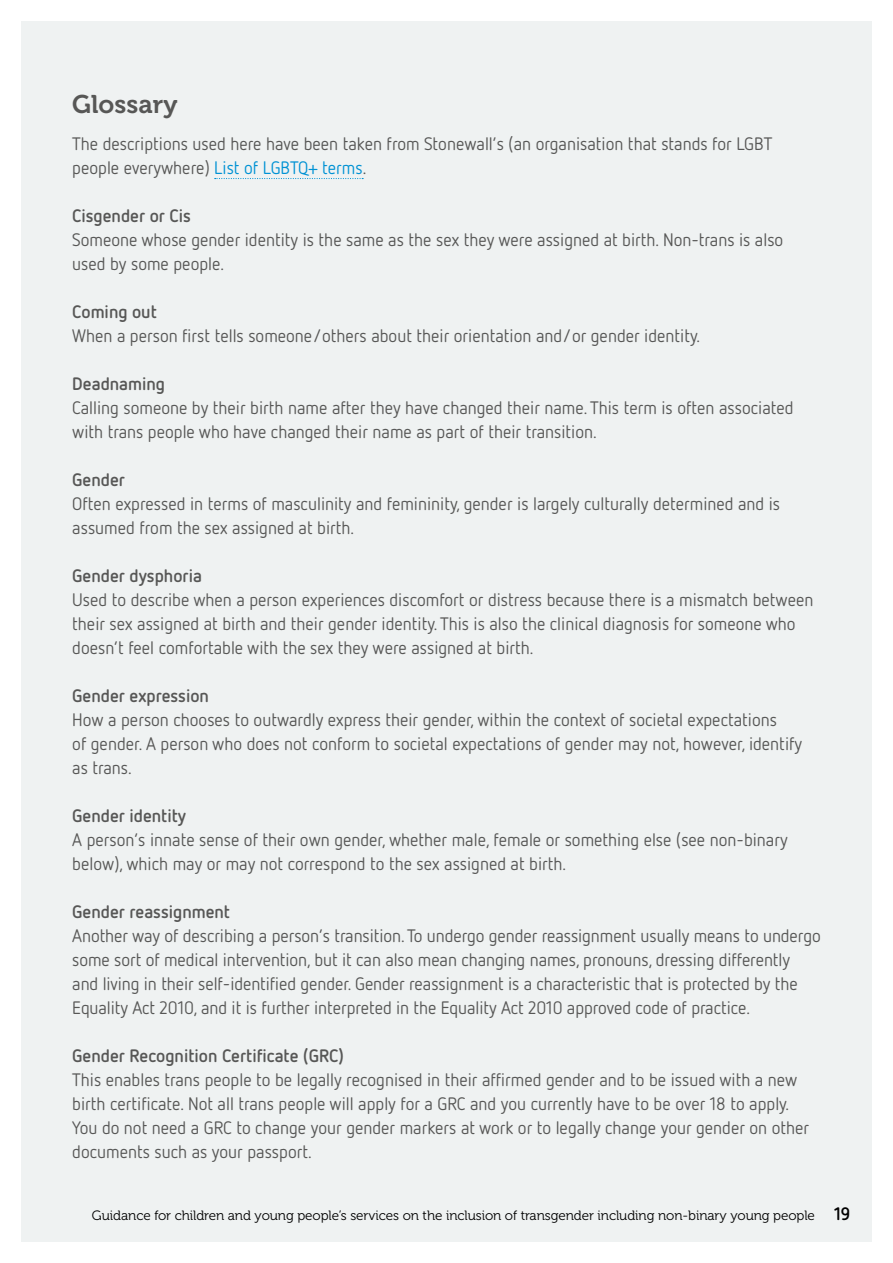
<style>
.page{position:relative;width:893px;height:1263px;background:#fff}
.page>*{position:absolute;margin:0;border:0;box-sizing:border-box;transform-origin:0 0}
.Subheading{font:25.5px "Museo 700";color:#575756}
.Body{font:18px/24px "Netto OT";color:#575756}
.Subheading_Netto_sm{font:700 18px "Netto OT";color:#575756}
.t1{font:13.5px "Museo 300";letter-spacing:-.005em;color:#000}
.s1{color:#0092d4}
.s2{font-family:"Netto OT";font-weight:700;font-size:18px}
</style>
<div class="page">
<div style="left:21px;top:21px;width:851px;height:1221px;background:#eff2f2"></div>
<svg style="left:215px;top:178px;width:148px;height:1px"></svg>
<p class="Subheading" style="left:72px;top:90px;width:107px">Glossary</p>
<p class="Body" style="left:72px;top:131px;width:701px">The descriptions used here have been taken from Stonewall’s (an organisation that stands for LGBT people everywhere) <span class="s1">List of LGBTQ+ terms</span>.</p>
<p class="Subheading_Netto_sm" style="left:72px;top:204px;width:120px">Cisgender or Cis</p>
<p class="Body" style="left:72px;top:227px;width:712px">Someone whose gender identity is the same as the sex they were assigned at birth. Non-trans is also used by some people.</p>
<p class="Subheading_Netto_sm" style="left:72px;top:300px;width:86px">Coming out</p>
<p class="Body" style="left:72px;top:323px;width:629px">When a person first tells someone/others about their orientation and/or gender identity.</p>
<p class="Subheading_Netto_sm" style="left:72px;top:372px;width:94px">Deadnaming</p>
<p class="Body" style="left:72px;top:395px;width:723px">Calling someone by their birth name after they have changed their name. This term is often associated with trans people who have changed their name as part of their transition.</p>
<p class="Subheading_Netto_sm" style="left:72px;top:468px;width:54px">Gender</p>
<p class="Body" style="left:72px;top:491px;width:709px">Often expressed in terms of masculinity and femininity, gender is largely culturally determined and is assumed from the sex assigned at birth.</p>
<p class="Subheading_Netto_sm" style="left:72px;top:564px;width:131px">Gender dysphoria</p>
<p class="Body" style="left:72px;top:587px;width:743px">Used to describe when a person experiences discomfort or distress because there is a mismatch between their sex assigned at birth and their gender identity. This is also the clinical diagnosis for someone who doesn’t feel comfortable with the sex they were assigned at birth.</p>
<p class="Subheading_Netto_sm" style="left:72px;top:684px;width:138px">Gender expression</p>
<p class="Body" style="left:72px;top:707px;width:731px">How a person chooses to outwardly express their gender, within the context of societal expectations<br>of gender. A person who does not conform to societal expectations of gender may not, however, identify as trans.</p>
<p class="Subheading_Netto_sm" style="left:72px;top:804px;width:115px">Gender identity</p>
<p class="Body" style="left:72px;top:827px;width:717px">A person’s innate sense of their own gender, whether male, female or something else (see non-binary below), which may or may not correspond to the sex assigned at birth.</p>
<p class="Subheading_Netto_sm" style="left:72px;top:900px;width:159px">Gender reassignment</p>
<p class="Body" style="left:72px;top:923px;width:750px">Another way of describing a person’s transition. To undergo gender reassignment usually means to undergo some sort of medical intervention, but it can also mean changing names, pronouns, dressing differently<br>and living in their self-identified gender. Gender reassignment is a characteristic that is protected by the Equality Act 2010, and it is further interpreted in the Equality Act 2010 approved code of practice.</p>
<p class="Subheading_Netto_sm" style="left:72px;top:1044px;width:273px">Gender Recognition Certificate (GRC)</p>
<p class="Body" style="left:72px;top:1067px;width:738px">This enables trans people to be legally recognised in their affirmed gender and to be issued with a new birth certificate. Not all trans people will apply for a GRC and you currently have to be over 18 to apply.<br>You do not need a GRC to change your gender markers at work or to legally change your gender on other documents such as your passport.</p>
<p class="t1" style="left:92px;top:1208px;width:760px">Guidance for children and young people’s services on the inclusion of transgender including non-binary young people <span class="s2">19</span></p>
</div>
